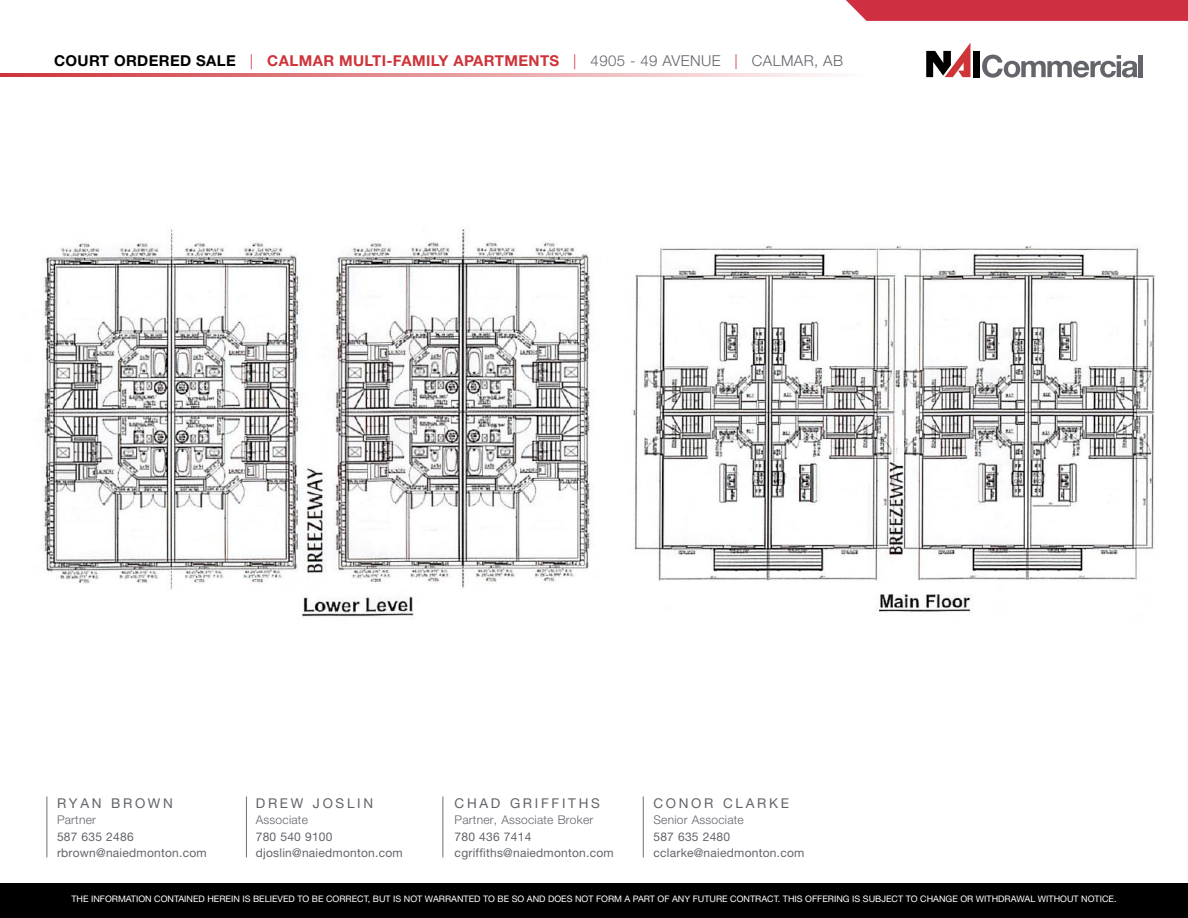
<style>
.page{position:relative;width:1188px;height:918px;background:#fff}
.page>*{position:absolute;margin:0;border:0;box-sizing:border-box;transform-origin:0 0}
.t1{font:700 15px "Helvetica Neue LT Std";letter-spacing:.025em;color:#ce343a}
.t2{font:13.5px "Helvetica Neue LT Std";letter-spacing:.2em;color:#61646a}
.t3{font:12px/16.6px "Helvetica Neue LT Std";letter-spacing:.02em;color:#61646a}
.t4{font:9px "Helvetica Neue LT Std";color:#fff}
.s1{color:#000}
.s2{font-weight:300;color:#cf2f40}
.s3{font-weight:300;color:#61646a}
.s4{font-weight:300}
</style>
<div class="page">
<div style="left:973px;top:51px;width:7px;height:26px;background:#000"></div>
<svg style="left:926px;top:43px;width:44px;height:34px"></svg>
<svg style="left:982px;top:55px;width:156px;height:23px"></svg>
<hr style="left:1139px;top:55px;width:4px;height:22px;background:#63656a">
<div style="left:0;top:883px;width:1188px;height:35px;background:#000"></div>
<svg style="left:846px;top:0;width:342px;height:21px;background:#d03546"></svg>
<hr style="left:0;top:74px;width:864px;height:3px;background:#ce343a">
<img style="left:42px;top:229px;width:549px;height:388px">
<img style="left:633px;top:245px;width:521px;height:368px">
<hr style="left:46px;top:796px;width:1px;height:61px;background:#69747a">
<hr style="left:246px;top:796px;width:1px;height:61px;background:#69747a">
<hr style="left:442px;top:796px;width:1px;height:61px;background:#69747a">
<hr style="left:643px;top:796px;width:1px;height:61px;background:#69747a">
<p class="t1" style="left:54px;top:51px;width:791px"><span class="s1">COURT ORDERED SALE</span> <span class="s2">|</span> CALMAR MULTI-FAMILY APARTMENTS <span class="s2">|</span> <span class="s3">4905 - 49 AVENUE</span> <span class="s4">|</span> <span class="s3">CALMAR, AB</span></p>
<p class="t2" style="left:57px;top:795px;width:117px">RYAN BROWN</p>
<p class="t3" style="left:57px;top:811px;width:151px"><span class="s4">Partner<br></span>587 635 2486 rbrown@naiedmonton.com</p>
<p class="t2" style="left:256px;top:795px;width:119px">DREW JOSLIN</p>
<p class="t3" style="left:256px;top:811px;width:148px"><span class="s4">Associate<br></span>780 540 9100 djoslin@naiedmonton.com</p>
<p class="t2" style="left:455px;top:795px;width:147px">CHAD GRIFFITHS</p>
<p class="t3" style="left:455px;top:811px;width:161px"><span class="s4">Partner, Associate Broker<br></span>780 436 7414 cgriffiths@naiedmonton.com</p>
<p class="t2" style="left:653px;top:795px;width:137px">CONOR CLARKE</p>
<p class="t3" style="left:653px;top:811px;width:152px"><span class="s4">Senior Associate<br></span>587 635 2480 cclarke@naiedmonton.com</p>
<p class="t4" style="left:71px;top:893px;width:1047px">THE INFORMATION CONTAINED HEREIN IS BELIEVED TO BE CORRECT, BUT IS NOT WARRANTED TO BE SO AND DOES NOT FORM A PART OF ANY FUTURE CONTRACT. THIS OFFERING IS SUBJECT TO CHANGE OR WITHDRAWAL WITHOUT NOTICE.</p>
</div>
